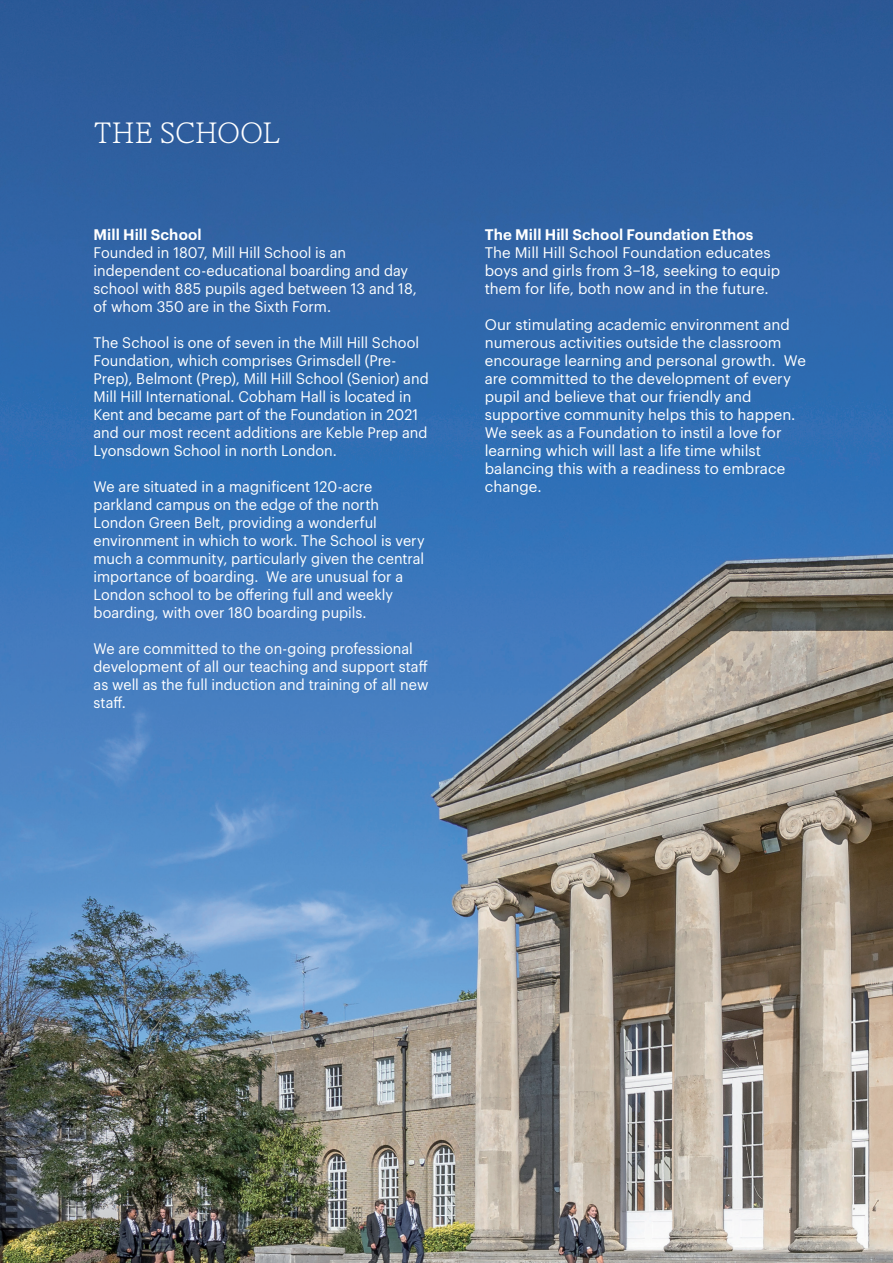
<style>
.page{position:relative;width:893px;height:1263px;background:#fff}
.page>*{position:absolute;margin:0;border:0;box-sizing:border-box;transform-origin:0 0}
.HEADLINE_TEXT{font:300 33px "Cultura New";letter-spacing:-.005em;color:#fff}
.t1{font:15px/18px "Graphik";color:#fff;scale:.96 1}
.t2{font:15px/18px "Graphik";color:#fff}
.t3{font:600 15px "Graphik";letter-spacing:.005em;color:#fff}
</style>
<div class="page">
<img style="left:0;top:0;width:893px;height:1263px">
<p class="HEADLINE_TEXT" style="left:94px;top:116px;width:188px">THE SCHOOL</p>
<p class="t3" style="left:94px;top:223px;width:109px">Mill Hill School</p>
<p class="t1" style="left:94px;top:243px;width:338px">Founded in 1807, Mill Hill School is an independent co-educational boarding and day school with 885 pupils aged between 13 and 18, of whom 350 are in the Sixth Form.</p>
<p class="t1" style="left:94px;top:333px;width:351px">The School is one of seven in the Mill Hill School Foundation, which comprises Grimsdell (Pre-Prep), Belmont (Prep), Mill Hill School (Senior) and Mill Hill International. Cobham Hall is located in Kent and became part of the Foundation in 2021 and our most recent additions are Keble Prep and Lyonsdown School in north London.</p>
<p class="t1" style="left:94px;top:477px;width:346px">We are situated in a magnificent 120-acre parkland campus on the edge of the north London Green Belt, providing a wonderful environment in which to work. The School is very much a community, particularly given the central importance of boarding. We are unusual for a London school to be offering full and weekly boarding, with over 180 boarding pupils.</p>
<p class="t1" style="left:94px;top:639px;width:350px">We are committed to the on-going professional development of all our teaching and support staff as well as the full induction and training of all new staff.</p>
<p class="t3" style="left:485px;top:223px;width:270px">The Mill Hill School Foundation Ethos</p>
<p class="t2" style="left:485px;top:243px;width:297px">The Mill Hill School Foundation educates boys and girls from 3–18, seeking to equip them for life, both now and in the future.</p>
<p class="t2" style="left:485px;top:315px;width:323px">Our stimulating academic environment and numerous activities outside the classroom encourage learning and personal growth. We are committed to the development of every pupil and believe that our friendly and supportive community helps this to happen.<br>We seek as a Foundation to instil a love for learning which will last a life time whilst balancing this with a readiness to embrace change.</p>
</div>
